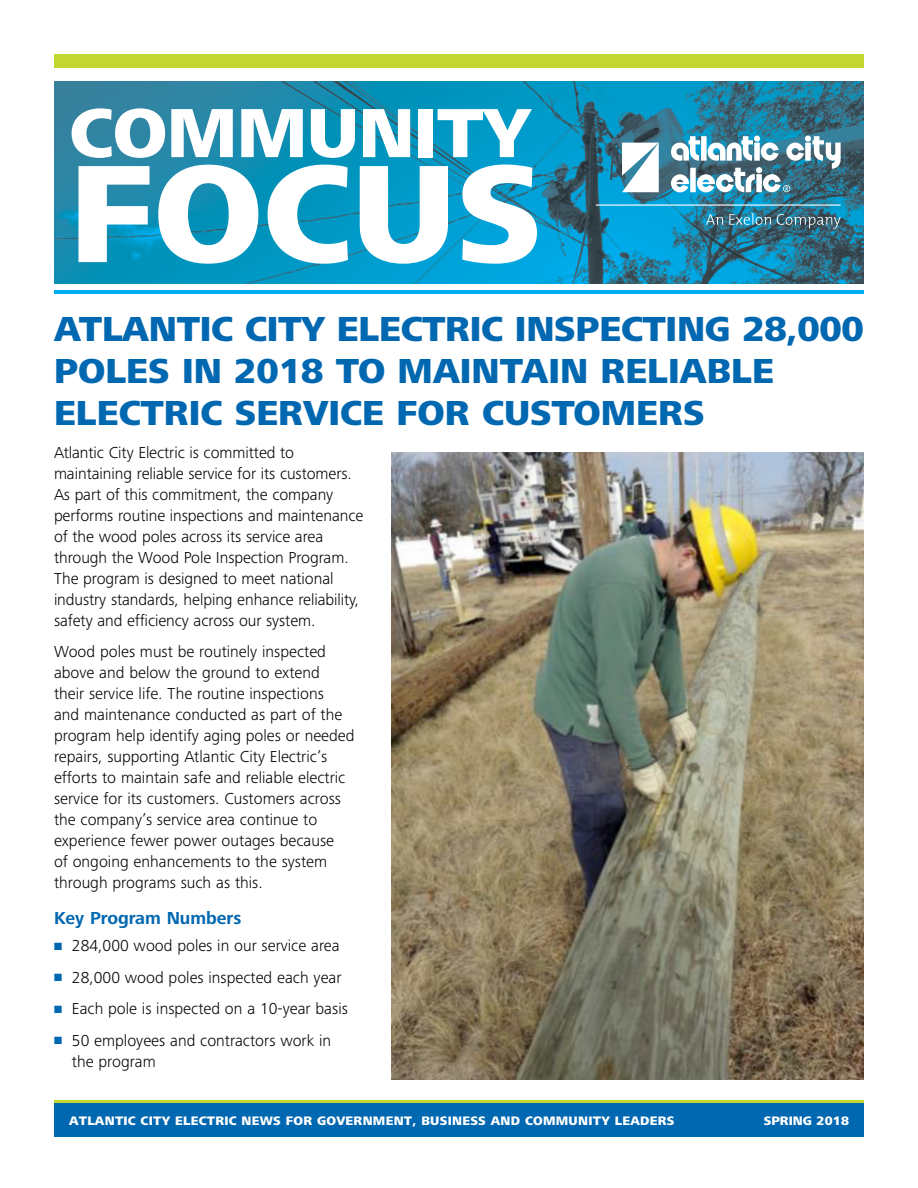
<style>
.page{position:relative;width:918px;height:1188px;background:#fff}
.page>*{position:absolute;margin:0;border:0;box-sizing:border-box;transform-origin:0 0}
.t1{font:800 144px "Frutiger Next Pro";color:#fff}
.t2{font:800 72px "Frutiger Next Pro";letter-spacing:-.01em;color:#fff}
.t3{font:800 36px/42px "Frutiger Next Pro";color:#0067b1}
.t4{font:700 18px "Frutiger Next Pro";color:#0067b1}
.t5{font:300 16.5px/21px "Frutiger Next Pro";color:#000}
.t6{font:800 12.75px "Frutiger Next Pro";letter-spacing:.02em;color:#fff}
.t7{font:800 12.75px "Frutiger Next Pro";color:#fff}
.s1{color:#0067b1}
</style>
<div class="page">
<img style="left:54px;top:81px;width:810px;height:203px">
<div style="left:54px;top:54px;width:810px;height:14px;background:#c1d72f"></div>
<svg style="left:54px;top:1100px;width:810px;height:4px;background:#90bb4f"></svg>
<div style="left:54px;top:1104px;width:810px;height:33px;background:#0067b1"></div>
<hr style="left:54px;top:290px;width:810px;height:4px;background:#00aeef">
<svg style="left:596px;top:136px;width:245px;height:93px"></svg>
<img style="left:392px;top:452px;width:472px;height:628px">
<h2 class="t2" style="left:69px;top:92px;width:463px">COMMUNITY</h2>
<h1 class="t1" style="left:69px;top:132px;width:475px">FOCUS</h1>
<h3 class="t3" style="left:54px;top:308px;width:811px">ATLANTIC CITY ELECTRIC INSPECTING 28,000<br>POLES IN 2018 TO MAINTAIN RELIABLE<br>ELECTRIC SERVICE FOR CUSTOMERS</h3>
<p class="t5" style="left:54px;top:442px;width:311px">Atlantic City Electric is committed to maintaining reliable service for its customers.<br>As part of this commitment, the company performs routine inspections and maintenance of the wood poles across its service area through the Wood Pole Inspection Program.<br>The program is designed to meet national industry standards, helping enhance reliability, safety and efficiency across our system.</p>
<p class="t5" style="left:54px;top:641px;width:302px">Wood poles must be routinely inspected above and below the ground to extend<br>their service life. The routine inspections<br>and maintenance conducted as part of the program help identify aging poles or needed repairs, supporting Atlantic City Electric’s efforts to maintain safe and reliable electric service for its customers. Customers across the company’s service area continue to experience fewer power outages because<br>of ongoing enhancements to the system through programs such as this.</p>
<p class="t4" style="left:54px;top:908px;width:189px">Key Program Numbers</p>
<p class="t5" style="left:54px;top:935px;width:287px"><span class="s1">■</span> 284,000 wood poles in our service area</p>
<p class="t5" style="left:54px;top:967px;width:289px"><span class="s1">■</span> 28,000 wood poles inspected each year</p>
<p class="t5" style="left:54px;top:998px;width:295px"><span class="s1">■</span> Each pole is inspected on a 10-year basis</p>
<p class="t5" style="left:72px;top:1030px;width:261px;text-indent:-18px"><span class="s1">■</span> 50 employees and contractors work in the program</p>
<p class="t6" style="left:69px;top:1114px;width:607px">ATLANTIC CITY ELECTRIC NEWS FOR GOVERNMENT, BUSINESS AND COMMUNITY LEADERS</p>
<p class="t7" style="left:764px;top:1114px;width:87px">SPRING 2018</p>
</div>
